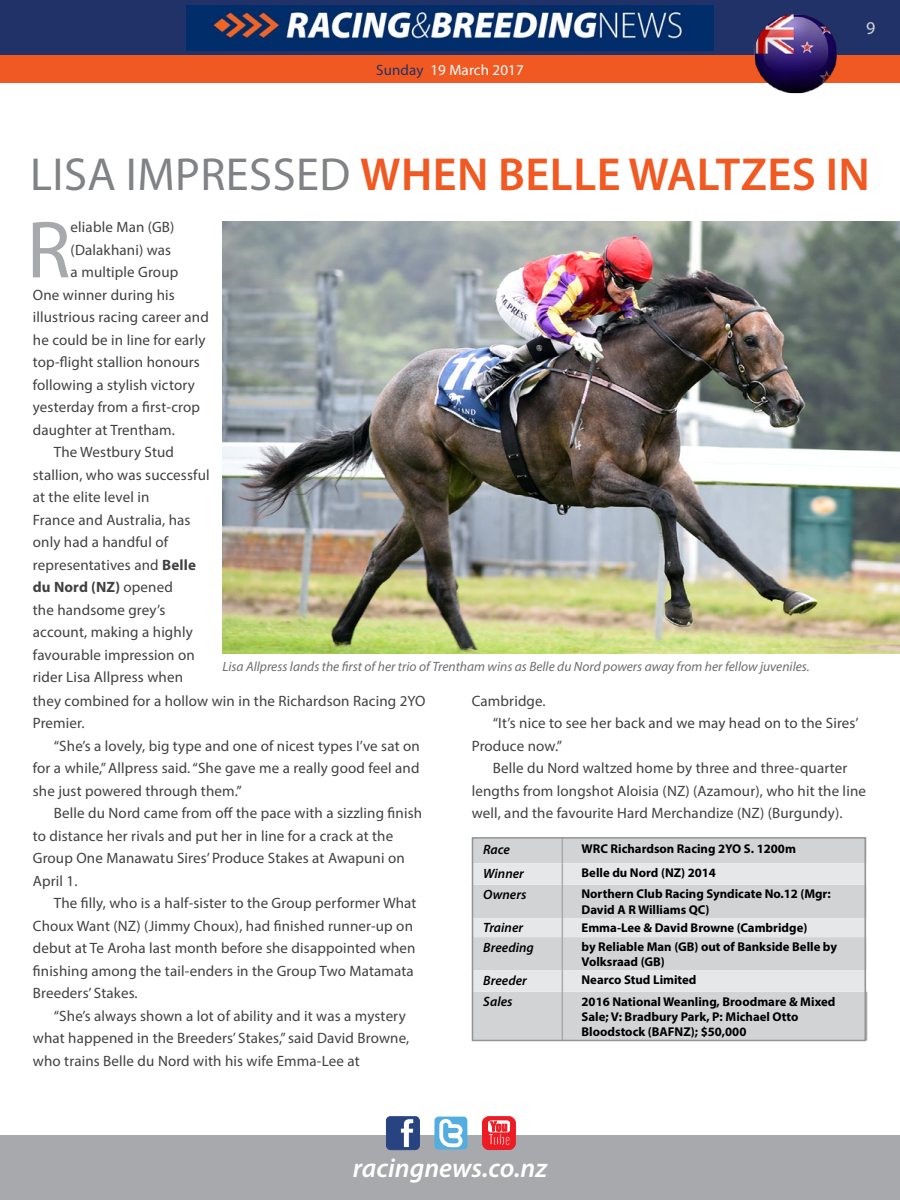
<style>
.page{position:relative;width:900px;height:1200px;background:#fff}
.page>*{position:absolute;margin:0;border:0;box-sizing:border-box;transform-origin:0 0}
.t1{font:81.75px "Myriad Pro";color:#a7a9ac}
.t2{font:600 46.5px "Myriad Pro";letter-spacing:.01em;color:#f15922}
.t3{font:italic 600 27px "Myriad Pro";color:#fff}
.t4{font:18px "Myriad Pro";color:#d1d4d4}
.t5{font:15px/22.5px "Myriad Pro";letter-spacing:.01em;color:#414042}
.t6{font:15px "Myriad Pro";letter-spacing:.01em;color:#fff}
.t7{font:700 15px "Myriad Pro";letter-spacing:.01em;color:#414042}
.t8{font:italic 13.5px "Myriad Pro";color:#6d6e71}
.t9{font:italic 600 13.5px "Myriad Pro";color:#000}
.t10{font:700 12.75px/15.3px "Myriad Pro";color:#000}
.s1{color:#203267}
.s2{font-weight:400;color:#808285}
.s3{font-weight:700}
.s4{font-weight:400}
</style>
<div class="page">
<div style="left:0;top:1136px;width:900px;height:64px;background:#a7a9ac"></div>
<svg style="left:386px;top:1117px;width:34px;height:33px"></svg>
<svg style="left:434px;top:1117px;width:33px;height:33px"></svg>
<svg style="left:482px;top:1116px;width:34px;height:34px"></svg>
<div style="left:0;top:0;width:900px;height:64px;background:#203267"></div>
<div style="left:0;top:56px;width:900px;height:27px;background:#f15922"></div>
<img style="left:187px;top:5px;width:526px;height:46px">
<img style="left:223px;top:221px;width:676px;height:433px">
<img style="left:752px;top:14px;width:88px;height:80px">
<div style="left:475px;top:837px;width:392px;height:201px;background:#d1d3d4"></div>
<svg style="left:475px;top:863px;width:392px;height:129px;background:#dbdcdd"></svg>
<svg style="left:562px;top:840px;width:1px;height:45px"></svg>
<hr style="left:562px;top:885px;width:1px;height:33px;background:#a7a9ac">
<svg style="left:562px;top:918px;width:1px;height:19px"></svg>
<hr style="left:562px;top:937px;width:1px;height:34px;background:#a7a9ac">
<svg style="left:562px;top:971px;width:1px;height:21px"></svg>
<hr style="left:562px;top:992px;width:1px;height:48px;background:#a7a9ac">
<hr style="left:866px;top:992px;width:1px;height:48px;background:#a7a9ac">
<div style="left:472px;top:837px;width:394px;height:204px;border:2px solid #939598"></div>
<p class="t6" style="left:376px;top:61px;width:149px"><span class="s1">Sunday</span> 19 March 2017</p>
<p class="t4" style="left:866px;top:17px;width:11px">9</p>
<h2 class="t2" style="left:30px;top:145px;width:841px"><span class="s2">LISA IMPRESSED</span> WHEN BELLE WALTZES IN</h2>
<h1 class="t1" style="left:27px;top:200px;width:45px">R</h1>
<p class="t5" style="left:71px;top:216px;width:105px">eliable Man (GB)</p>
<p class="t5" style="left:71px;top:238px;width:102px">(Dalakhani) was</p>
<p class="t5" style="left:71px;top:261px;width:109px">a multiple Group</p>
<p class="t5" style="left:33px;top:283px;width:144px">One winner during his</p>
<p class="t5" style="left:33px;top:306px;width:178px">illustrious racing career and</p>
<p class="t5" style="left:33px;top:328px;width:174px">he could be in line for early</p>
<p class="t5" style="left:33px;top:351px;width:169px">top-flight stallion honours</p>
<p class="t5" style="left:33px;top:373px;width:164px">following a stylish victory</p>
<p class="t5" style="left:33px;top:396px;width:169px">yesterday from a first-crop</p>
<p class="t5" style="left:33px;top:418px;width:144px">daughter at Trentham.</p>
<p class="t5" style="left:54px;top:441px;width:122px">The Westbury Stud</p>
<p class="t5" style="left:33px;top:463px;width:178px">stallion, who was successful</p>
<p class="t5" style="left:33px;top:486px;width:118px">at the elite level in</p>
<p class="t5" style="left:33px;top:508px;width:159px">France and Australia, has</p>
<p class="t5" style="left:33px;top:531px;width:137px">only had a handful of</p>
<p class="t5" style="left:33px;top:553px;width:165px">representatives and <span class="s3">Belle</span></p>
<p class="t7" style="left:33px;top:578px;width:141px">du Nord (NZ) <span class="s4">opened</span></p>
<p class="t5" style="left:33px;top:598px;width:134px">the handsome grey’s</p>
<p class="t5" style="left:33px;top:621px;width:161px">account, making a highly</p>
<p class="t5" style="left:33px;top:643px;width:163px">favourable impression on</p>
<p class="t5" style="left:33px;top:666px;width:152px">rider Lisa Allpress when</p>
<p class="t8" style="left:223px;top:658px;width:589px">Lisa Allpress lands the first of her trio of Trentham wins as Belle du Nord powers away from her fellow juveniles.</p>
<p class="t5" style="left:33px;top:689px;width:394px">they combined for a hollow win in the Richardson Racing 2YO<br>Premier.</p>
<p class="t5" style="left:33px;top:734px;width:389px;text-align:justify;text-indent:21px">“She’s a lovely, big type and one of nicest types I’ve sat on for a while,” Allpress said. “She gave me a really good feel and she just powered through them.”</p>
<p class="t5" style="left:33px;top:802px;width:391px;text-indent:21px">Belle du Nord came from off the pace with a sizzling finish to distance her rivals and put her in line for a crack at the Group One Manawatu Sires’ Produce Stakes at Awapuni on April 1.</p>
<p class="t5" style="left:33px;top:892px;width:385px;text-indent:21px">The filly, who is a half-sister to the Group performer What Choux Want (NZ) (Jimmy Choux), had finished runner-up on debut at Te Aroha last month before she disappointed when finishing among the tail-enders in the Group Two Matamata Breeders’ Stakes.</p>
<p class="t5" style="left:33px;top:1004px;width:378px;text-indent:21px">“She’s always shown a lot of ability and it was a mystery what happened in the Breeders’ Stakes,” said David Browne, who trains Belle du Nord with his wife Emma-Lee at</p>
<p class="t5" style="left:472px;top:689px;width:75px">Cambridge.</p>
<p class="t5" style="left:493px;top:712px;width:367px">“It’s nice to see her back and we may head on to the Sires’</p>
<p class="t5" style="left:472px;top:734px;width:92px">Produce now.”</p>
<p class="t5" style="left:493px;top:757px;width:356px">Belle du Nord waltzed home by three and three-quarter</p>
<p class="t5" style="left:472px;top:779px;width:396px">lengths from longshot Aloisia (NZ) (Azamour), who hit the line</p>
<p class="t5" style="left:472px;top:802px;width:372px">well, and the favourite Hard Merchandize (NZ) (Burgundy).</p>
<p class="t9" style="left:483px;top:841px;width:28px">Race</p>
<p class="t10" style="left:582px;top:841px;width:216px">WRC Richardson Racing 2YO S. 1200m</p>
<p class="t9" style="left:483px;top:865px;width:42px">Winner</p>
<p class="t10" style="left:582px;top:865px;width:136px">Belle du Nord (NZ) 2014</p>
<p class="t9" style="left:483px;top:886px;width:45px">Owners</p>
<p class="t10" style="left:582px;top:886px;width:251px">Northern Club Racing Syndicate No.12 (Mgr:<br>David A R Williams QC)</p>
<p class="t9" style="left:483px;top:919px;width:41px">Trainer</p>
<p class="t10" style="left:582px;top:919px;width:227px">Emma-Lee &amp; David Browne (Cambridge)</p>
<p class="t9" style="left:483px;top:938px;width:52px">Breeding</p>
<p class="t10" style="left:582px;top:939px;width:257px">by Reliable Man (GB) out of Bankside Belle by<br>Volksraad (GB)</p>
<p class="t9" style="left:483px;top:972px;width:45px">Breeder</p>
<p class="t10" style="left:582px;top:972px;width:117px">Nearco Stud Limited</p>
<p class="t9" style="left:483px;top:993px;width:31px">Sales</p>
<p class="t10" style="left:582px;top:993px;width:255px">2016 National Weanling, Broodmare &amp; Mixed<br>Sale; V: Bradbury Park, P: Michael Otto<br>Bloodstock (BAFNZ); $50,000</p>
<h3 class="t3" style="left:353px;top:1150px;width:196px">racingnews.co.nz</h3>
</div>
